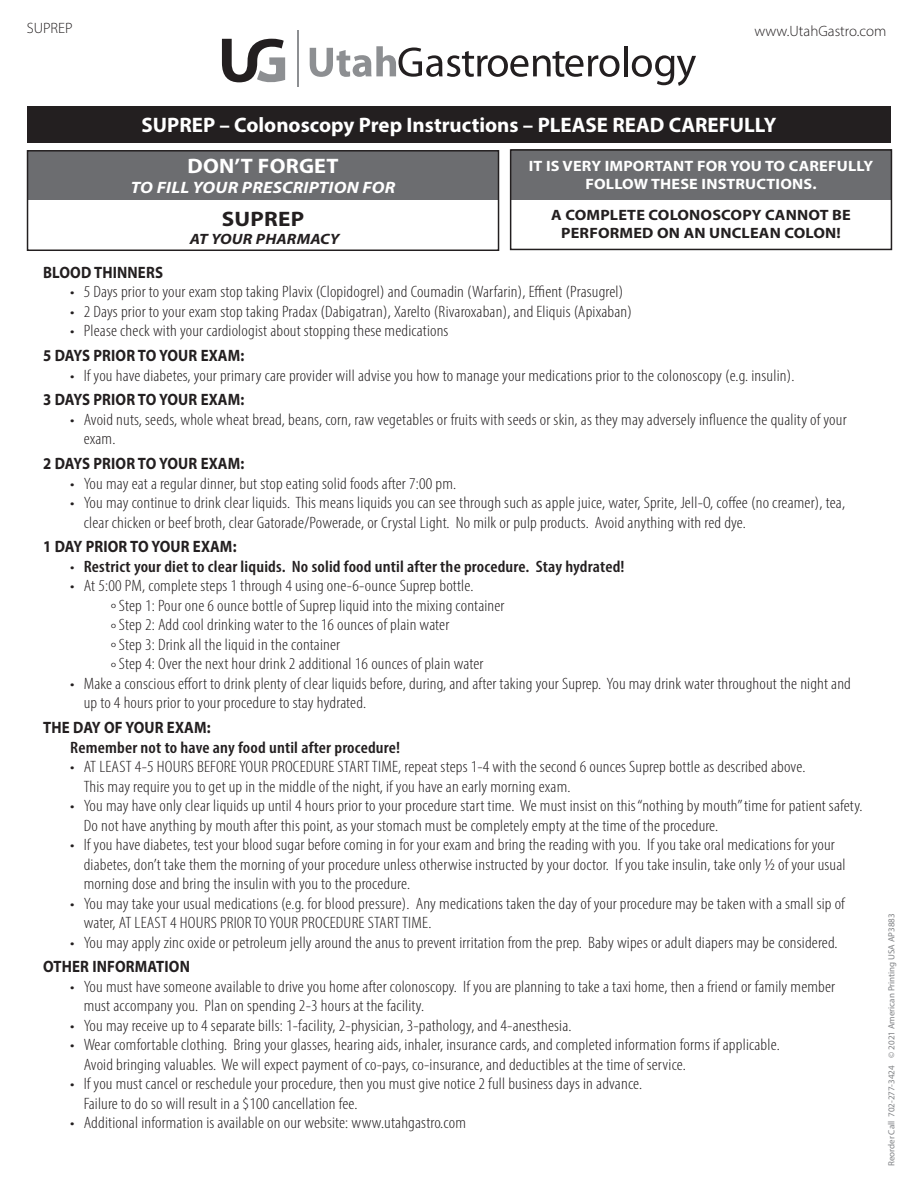
<style>
.page{position:relative;width:918px;height:1188px;background:#fff}
.page>*{position:absolute;margin:0;border:0;box-sizing:border-box;transform-origin:0 0}
.t1{font:700 21px "Myriad Pro";color:#fff}
.t2{font:700 21px "Myriad Pro";color:#fff;scale:1.05 1}
.t3{font:700 21px "Myriad Pro";letter-spacing:.01em;color:#231f20;scale:1.1 1}
.t4{font:300 condensed 16.5px/19.5px "Myriad Pro";letter-spacing:.01em;color:#231f20;scale:1.1 1}
.t5{font:700 16.5px "Myriad Pro";letter-spacing:.01em;color:#231f20;scale:.9 1}
.t6{font:600 condensed 16.5px "Myriad Pro";letter-spacing:.01em;color:#231f20;scale:1.1 1}
.t7{font:italic 700 16.5px "Myriad Pro";letter-spacing:.01em;color:#fff;scale:1.1 1}
.t8{font:700 15px/18px "Myriad Pro";letter-spacing:.01em;color:#fff;text-align:center;scale:1.08 1}
.t9{font:700 15px/18px "Myriad Pro";letter-spacing:.01em;color:#231f20;text-align:center;scale:1.08 1}
.t10{font:300 15px "Myriad Pro";color:#231f20}
.t11{font:italic 700 15px "Myriad Pro";letter-spacing:.01em;color:#231f20;scale:1.1 1}
.t12{font:9px "Myriad Pro";color:#808285}
.s1{font-weight:300}
</style>
<div class="page">
<div style="left:27px;top:106px;width:864px;height:37px;background:#231f20"></div>
<svg style="left:222px;top:39px;width:63px;height:44px"></svg>
<svg style="left:310px;top:46px;width:310px;height:31px"></svg>
<hr style="left:624px;top:46px;width:4px;height:30px;background:#231f20">
<svg style="left:632px;top:55px;width:64px;height:31px"></svg>
<hr style="left:298px;top:30px;width:1px;height:57px;background:#8d8f92">
<div style="left:511px;top:149px;width:380px;height:51px;background:#6c6d70"></div>
<div style="left:28px;top:151px;width:471px;height:49px;background:#6c6d70"></div>
<div style="left:510px;top:149px;width:382px;height:101px;border:2px solid #231f20"></div>
<div style="left:27px;top:150px;width:472px;height:101px;border:2px solid #231f20"></div>
<p class="t10" style="left:27px;top:19px;width:47px">SUPREP</p>
<p class="t10" style="left:755px;top:22px;width:133px">www.UtahGastro.com</p>
<p class="t1" style="left:142px;top:112px;width:636px">SUPREP – Colonoscopy Prep Instructions – PLEASE READ CAREFULLY</p>
<p class="t2" style="left:188px;top:152px;width:145px">DON’T FORGET</p>
<p class="t7" style="left:131px;top:176px;width:242px">TO FILL YOUR PRESCRIPTION FOR</p>
<p class="t3" style="left:222px;top:205px;width:76px">SUPREP</p>
<p class="t11" style="left:190px;top:229px;width:138px">AT YOUR PHARMACY</p>
<p class="t8" style="left:529px;top:156px;width:320px">IT IS VERY IMPORTANT FOR YOU TO CAREFULLY<br>FOLLOW THESE INSTRUCTIONS.</p>
<p class="t9" style="left:551px;top:206px;width:279px">A COMPLETE COLONOSCOPY CANNOT BE<br>PERFORMED ON AN UNCLEAN COLON!</p>
<p class="t5" style="left:43px;top:262px;width:135px">BLOOD THINNERS</p>
<p class="t4" style="left:70px;top:282px;width:504px">• 5 Days prior to your exam stop taking Plavix (Clopidogrel) and Coumadin (Warfarin), Effient (Prasugrel)</p>
<p class="t4" style="left:70px;top:302px;width:512px">• 2 Days prior to your exam stop taking Pradax (Dabigatran), Xarelto (Rivaroxaban), and Eliquis (Apixaban)</p>
<p class="t4" style="left:70px;top:321px;width:345px">• Please check with your cardiologist about stopping these medications</p>
<p class="t5" style="left:43px;top:345px;width:225px">5 DAYS PRIOR TO YOUR EXAM:</p>
<p class="t4" style="left:70px;top:365px;width:660px">• If you have diabetes, your primary care provider will advise you how to manage your medications prior to the colonoscopy (e.g. insulin).</p>
<p class="t5" style="left:43px;top:389px;width:225px">3 DAYS PRIOR TO YOUR EXAM:</p>
<p class="t4" style="left:84px;top:410px;width:695px;text-indent:-14px">• Avoid nuts, seeds, whole wheat bread, beans, corn, raw vegetables or fruits with seeds or skin, as they may adversely influence the quality of your exam.</p>
<p class="t5" style="left:43px;top:453px;width:225px">2 DAYS PRIOR TO YOUR EXAM:</p>
<p class="t4" style="left:70px;top:473px;width:352px">• You may eat a regular dinner, but stop eating solid foods after 7:00 pm.</p>
<p class="t4" style="left:84px;top:493px;width:694px;text-indent:-14px">• You may continue to drink clear liquids. This means liquids you can see through such as apple juice, water, Sprite, Jell-O, coffee (no creamer), tea, clear chicken or beef broth, clear Gatorade/Powerade, or Crystal Light. No milk or pulp products. Avoid anything with red dye.</p>
<p class="t5" style="left:43px;top:536px;width:216px">1 DAY PRIOR TO YOUR EXAM:</p>
<p class="t6" style="left:70px;top:556px;width:505px"><span class="s1">•</span> Restrict your diet to clear liquids. No solid food until after the procedure. Stay hydrated!</p>
<p class="t4" style="left:111px;top:576px;width:360px;text-indent:-40px">• At 5:00 PM, complete steps 1 through 4 using one-6-ounce Suprep bottle.<br>° Step 1: Pour one 6 ounce bottle of Suprep liquid into the mixing container ° Step 2: Add cool drinking water to the 16 ounces of plain water<br>° Step 3: Drink all the liquid in the container<br>° Step 4: Over the next hour drink 2 additional 16 ounces of plain water</p>
<p class="t4" style="left:84px;top:674px;width:699px;text-indent:-14px">• Make a conscious effort to drink plenty of clear liquids before, during, and after taking your Suprep. You may drink water throughout the night and up to 4 hours prior to your procedure to stay hydrated.</p>
<p class="t5" style="left:43px;top:717px;width:187px">THE DAY OF YOUR EXAM:</p>
<p class="t6" style="left:70px;top:737px;width:302px">Remember not to have any food until after procedure!</p>
<p class="t4" style="left:84px;top:757px;width:658px;text-indent:-14px">• AT LEAST 4-5 HOURS BEFORE YOUR PROCEDURE START TIME, repeat steps 1-4 with the second 6 ounces Suprep bottle as described above.<br>This may require you to get up in the middle of the night, if you have an early morning exam.</p>
<p class="t4" style="left:84px;top:796px;width:710px;text-indent:-14px">• You may have only clear liquids up until 4 hours prior to your procedure start time. We must insist on this “nothing by mouth” time for patient safety.<br>Do not have anything by mouth after this point, as your stomach must be completely empty at the time of the procedure.</p>
<p class="t4" style="left:84px;top:835px;width:694px;text-indent:-14px">• If you have diabetes, test your blood sugar before coming in for your exam and bring the reading with you. If you take oral medications for your diabetes, don’t take them the morning of your procedure unless otherwise instructed by your doctor. If you take insulin, take only ½ of your usual morning dose and bring the insulin with you to the procedure.</p>
<p class="t4" style="left:84px;top:893px;width:693px;text-indent:-14px">• You may take your usual medications (e.g. for blood pressure). Any medications taken the day of your procedure may be taken with a small sip of water, AT LEAST 4 HOURS PRIOR TO YOUR PROCEDURE START TIME.</p>
<p class="t4" style="left:70px;top:932px;width:699px">• You may apply zinc oxide or petroleum jelly around the anus to prevent irritation from the prep. Baby wipes or adult diapers may be considered.</p>
<p class="t5" style="left:43px;top:956px;width:165px">OTHER INFORMATION</p>
<p class="t4" style="left:84px;top:977px;width:685px;text-indent:-14px">• You must have someone available to drive you home after colonoscopy. If you are planning to take a taxi home, then a friend or family member must accompany you. Plan on spending 2-3 hours at the facility.</p>
<p class="t4" style="left:70px;top:1016px;width:457px">• You may receive up to 4 separate bills: 1-facility, 2-physician, 3-pathology, and 4-anesthesia.</p>
<p class="t4" style="left:84px;top:1035px;width:634px;text-indent:-14px">• Wear comfortable clothing. Bring your glasses, hearing aids, inhaler, insurance cards, and completed information forms if applicable.<br>Avoid bringing valuables. We will expect payment of co-pays, co-insurance, and deductibles at the time of service.</p>
<p class="t4" style="left:84px;top:1074px;width:509px;text-indent:-14px">• If you must cancel or reschedule your procedure, then you must give notice 2 full business days in advance.<br>Failure to do so will result in a $100 cancellation fee.</p>
<p class="t4" style="left:70px;top:1113px;width:361px">• Additional information is available on our website: www.utahgastro.com</p>
<p class="t12" style="left:886px;top:1166px;width:254px;rotate:-90deg">Reorder Call 702-277-3424 © 2021 American Printing USA AP3883</p>
</div>
